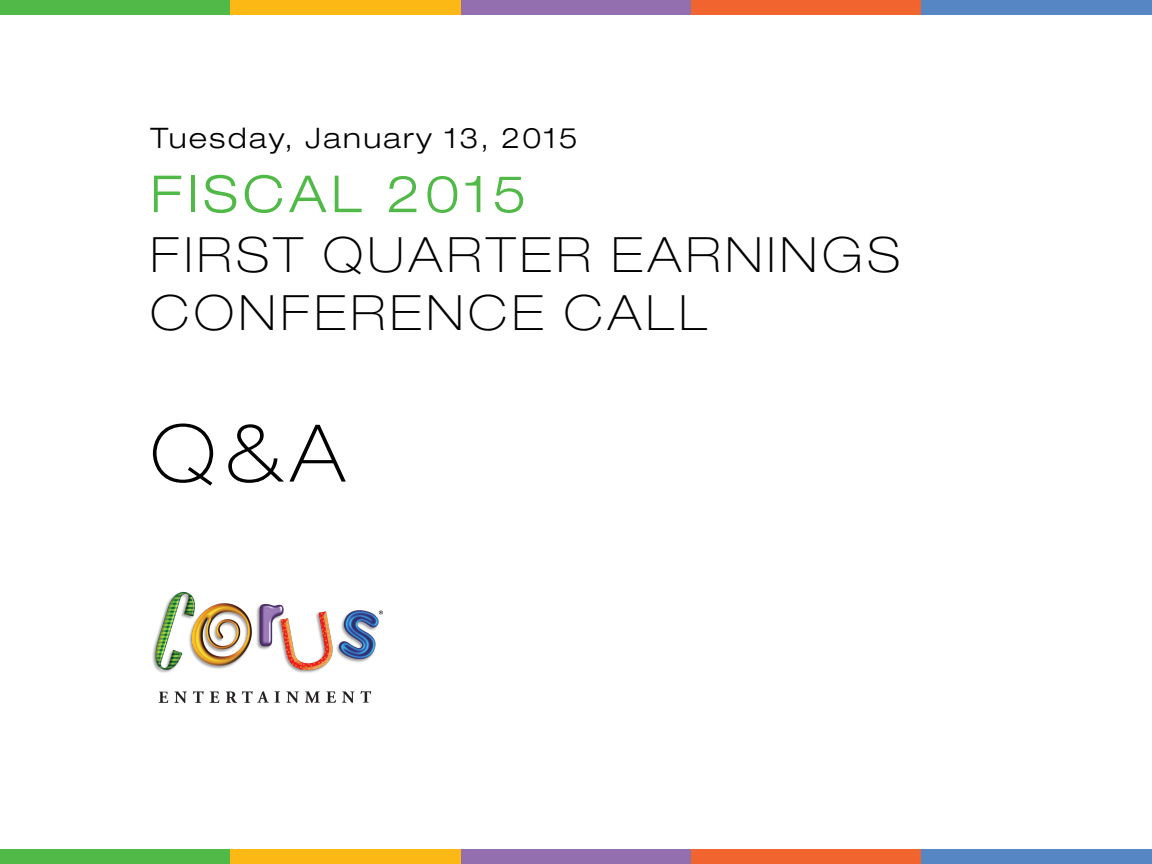
<style>
.page{position:relative;width:1152px;height:864px;background:#fff}
.page>*{position:absolute;margin:0;border:0;box-sizing:border-box;transform-origin:0 0}
.t1{font:100 expanded 79.5px "Helvetica Neue LT Std";color:#000}
.t2{font:300 expanded 51.1px "Helvetica Neue LT Std";letter-spacing:.1em;color:#51b948}
.t3{font:100 expanded 48.7px/58.5px "Helvetica Neue LT Std";letter-spacing:.1em;color:#000}
.t4{font:300 expanded 28.3px "Helvetica Neue LT Std";letter-spacing:.085em;color:#000}
</style>
<div class="page">
<div style="left:0;top:0;width:230px;height:14px;background:#51b948"></div>
<div style="left:461px;top:0;width:230px;height:14px;background:#936fb0"></div>
<div style="left:230px;top:0;width:231px;height:14px;background:#fcb814"></div>
<div style="left:691px;top:0;width:231px;height:14px;background:#f2642f"></div>
<div style="left:922px;top:0;width:230px;height:14px;background:#5786c5"></div>
<div style="left:0;top:850px;width:230px;height:14px;background:#51b948"></div>
<div style="left:461px;top:850px;width:230px;height:14px;background:#936fb0"></div>
<div style="left:230px;top:850px;width:231px;height:14px;background:#fcb814"></div>
<div style="left:691px;top:850px;width:231px;height:14px;background:#f2642f"></div>
<div style="left:922px;top:850px;width:230px;height:14px;background:#5786c5"></div>
<img style="left:152px;top:591px;width:231px;height:112px">
<p class="t4" style="left:151px;top:121px;width:429px">Tuesday, January 13, 2015</p>
<p class="t2" style="left:151px;top:163px;width:377px">FISCAL 2015</p>
<p class="t3" style="left:151px;top:225px;width:751px">FIRST QUARTER EARNINGS<br>CONFERENCE CALL</p>
<p class="t1" style="left:151px;top:406px;width:196px">Q&amp;A</p>
</div>
